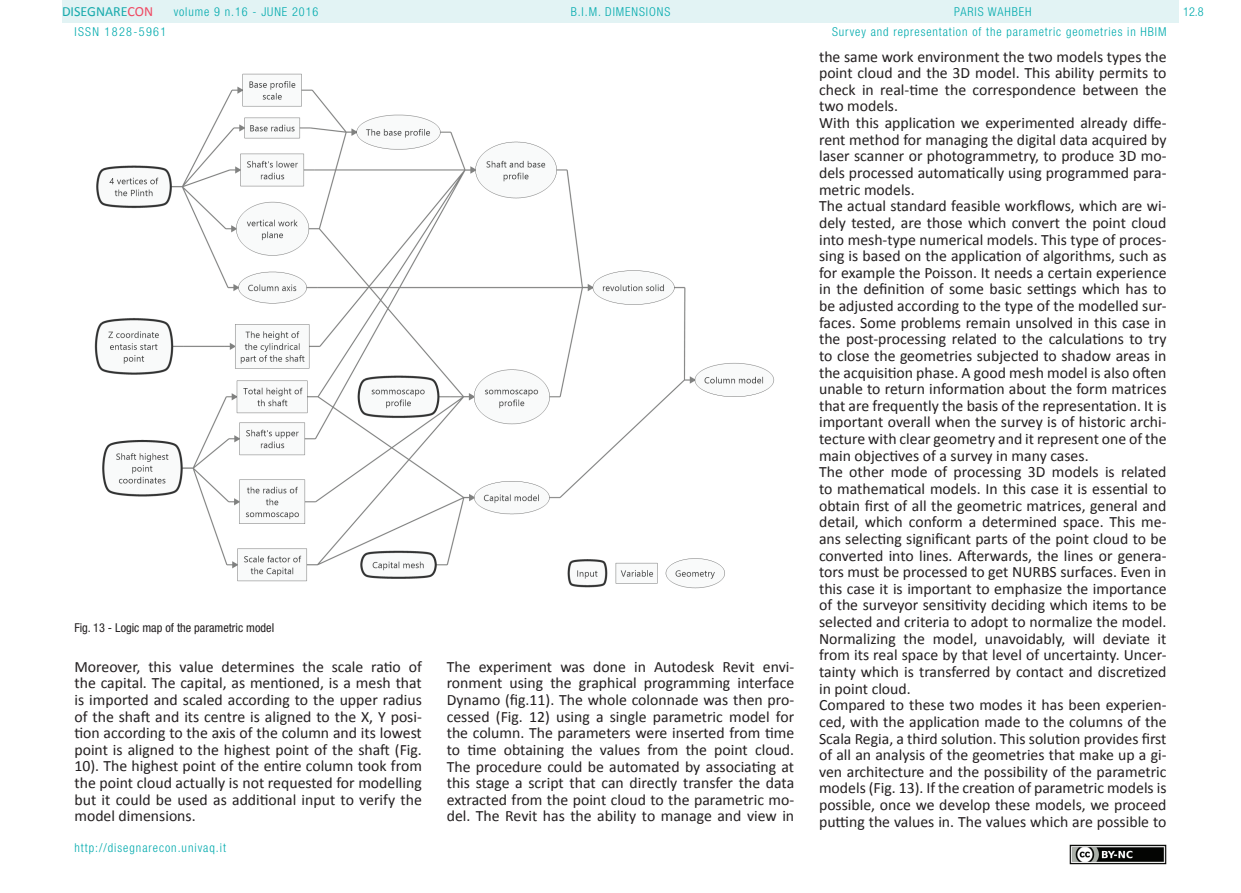
<style>
.page{position:relative;width:1241px;height:893px;background:#fff}
.page>*{position:absolute;margin:0;border:0;box-sizing:border-box;transform-origin:0 0}
.t1{font:15.75px/16.6px "Calibri";color:#231f20;text-align:justify}
.t2{font:14px "Calibri";color:#17aaac}
.t3{font:300 condensed 12.25px/19.4px "Helvetica Neue LT Std";letter-spacing:.075em;color:#00aaad}
.t4{font:condensed 12.25px "Helvetica Neue LT Std";color:#231f20}
.t5{font:300 condensed 12.25px "Helvetica Neue LT Std";letter-spacing:.11em;color:#00aaad}
.s1{color:#ef4862}
</style>
<div class="page">
<div style="left:62px;top:0;width:1116px;height:23px;background:#e2f3f4"></div>
<img style="left:1069px;top:845px;width:97px;height:19px">
<img style="left:94px;top:73px;width:680px;height:516px">
<p class="t2" style="left:62px;top:3px;width:93px">DISEGNARE<span class="s1">CON</span></p>
<p class="t3" style="left:832px;top:2px;width:336px;text-indent:122px">paris wahbeh<br>Survey and representation of the parametric geometries in HBIM</p>
<p class="t3" style="left:174px;top:2px;width:146px">volume 9 n.16 - JUNE 2016</p>
<p class="t3" style="left:570px;top:2px;width:101px">B.I.M. DIMENSIONS</p>
<p class="t3" style="left:1182px;top:2px;width:22px">12.8</p>
<p class="t5" style="left:74px;top:24px;width:93px">ISSN 1828-5961</p>
<p class="t4" style="left:74px;top:620px;width:201px">Fig. 13 - Logic map of the parametric model</p>
<p class="t1" style="left:74px;top:658px;width:349px">Moreover, this value determines the scale ratio of the capital. The capital, as mentioned, is a mesh that is imported and scaled according to the upper radius of the shaft and its centre is aligned to the X, Y posi&shy;tion according to the axis of the column and its lowest point is aligned to the highest point of the shaft (Fig.<br>10). The highest point of the entire column took from the point cloud actually is not requested for modelling but it could be used as additional input to verify the model dimensions.</p>
<p class="t1" style="left:446px;top:658px;width:349px">The experiment was done in Autodesk Revit envi&shy;ronment using the graphical programming interface Dynamo (fig.11). The whole colonnade was then pro&shy;cessed (Fig. 12) using a single parametric model for the column. The parameters were inserted from time to time obtaining the values from the point cloud.<br>The procedure could be automated by associating at this stage a script that can directly transfer the data extracted from the point cloud to the parametric mo&shy;del. The Revit has the ability to manage and view in</p>
<p class="t3" style="left:74px;top:838px;width:153px">http://disegnarecon.univaq.it</p>
<p class="t1" style="left:819px;top:48px;width:349px;text-align:left">the same work environment the two models types the point cloud and the 3D model. This ability permits to check in real-time the correspondence between the two models.<br>With this application we experimented already diffe&shy;rent method for managing the digital data acquired by laser scanner or photogrammetry, to produce 3D mo&shy;dels processed automatically using programmed para&shy;metric models.<br>The actual standard feasible workflows, which are wi&shy;dely tested, are those which convert the point cloud into mesh-type numerical models. This type of proces&shy;sing is based on the application of algorithms, such as for example the Poisson. It needs a certain experience in the definition of some basic settings which has to be adjusted according to the type of the modelled sur&shy;faces. Some problems remain unsolved in this case in the post-processing related to the calculations to try to close the geometries subjected to shadow areas in the acquisition phase. A good mesh model is also often unable to return information about the form matrices that are frequently the basis of the representation. It is important overall when the survey is of historic archi&shy;tecture with clear geometry and it represent one of the main objectives of a survey in many cases.<br>The other mode of processing 3D models is related to mathematical models. In this case it is essential to obtain first of all the geometric matrices, general and detail, which conform a determined space. This me&shy;ans selecting significant parts of the point cloud to be converted into lines. Afterwards, the lines or genera&shy;tors must be processed to get NURBS surfaces. Even in this case it is important to emphasize the importance of the surveyor sensitivity deciding which items to be selected and criteria to adopt to normalize the model.<br>Normalizing the model, unavoidably, will deviate it from its real space by that level of uncertainty. Uncer&shy;tainty which is transferred by contact and discretized in point cloud.<br>Compared to these two modes it has been experien&shy;ced, with the application made to the columns of the Scala Regia, a third solution. This solution provides first of all an analysis of the geometries that make up a gi&shy;ven architecture and the possibility of the parametric models (Fig. 13). If the creation of parametric models is possible, once we develop these models, we proceed putting the values in. The values which are possible to</p>
</div>
